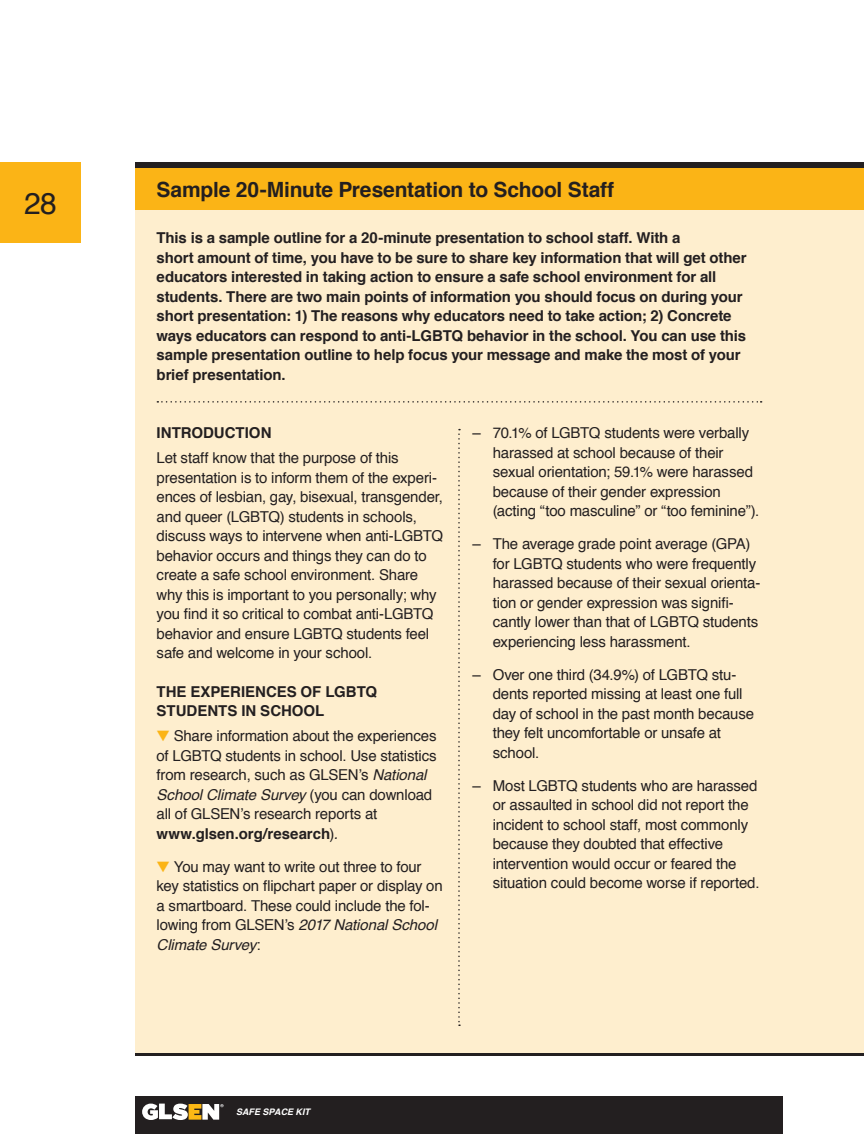
<style>
.page{position:relative;width:864px;height:1134px;background:#fff}
.page>*{position:absolute;margin:0;border:0;box-sizing:border-box;transform-origin:0 0}
.t1{font:30px "Helvetica";color:#231f20}
.Chart_head_1{font:700 21px "Helvetica";letter-spacing:-.01em;color:#231f20}
.Body{font:15px/19.5px "Helvetica";letter-spacing:-.01em;color:#231f20}
.Body-2{font:700 15px/19.5px "Helvetica";letter-spacing:-.01em;color:#231f20}
.Heading_2A{font:700 15px/19.5px "Helvetica";color:#231f20}
.t2{font:italic 700 9px "Helvetica";letter-spacing:-.005em;color:#fff}
.s1{color:#fbb416}
.s2{font-style:italic}
.s3{font-weight:700}
</style>
<div class="page">
<div style="left:0;top:162px;width:81px;height:81px;background:#fbb416"></div>
<div style="left:135px;top:1096px;width:648px;height:38px;background:#231f20"></div>
<svg style="left:142px;top:1104px;width:82px;height:16px"></svg>
<div style="left:135px;top:162px;width:729px;height:891px;background:#feeece"></div>
<div style="left:135px;top:168px;width:648px;height:42px;background:#fbb416"></div>
<svg style="left:157px;top:401px;width:605px;height:2px"></svg>
<div style="left:135px;top:162px;width:648px;height:6px;background:#231f20"></div>
<svg style="left:458px;top:429px;width:2px;height:597px"></svg>
<div style="left:783px;top:168px;width:81px;height:42px;background:#fbb416"></div>
<div style="left:783px;top:162px;width:81px;height:6px;background:#231f20"></div>
<hr style="left:135px;top:1053px;width:729px;height:3px;background:#231f20">
<h1 class="t1" style="left:24px;top:180px;width:34px">28</h1>
<p class="Chart_head_1" style="left:157px;top:172px;width:459px">Sample 20-Minute Presentation to School Staff</p>
<p class="Body-2" style="left:157px;top:228px;width:592px">This is a sample outline for a 20-minute presentation to school staff. With a<br>short amount of time, you have to be sure to share key information that will get other educators interested in taking action to ensure a safe school environment for all students. There are two main points of information you should focus on during your short presentation: 1) The reasons why educators need to take action; 2) Concrete ways educators can respond to anti-LGBTQ behavior in the school. You can use this sample presentation outline to help focus your message and make the most of your brief presentation.</p>
<p class="Heading_2A" style="left:157px;top:424px;width:116px">INTRODUCTION</p>
<p class="Body" style="left:157px;top:449px;width:288px">Let staff know that the purpose of this presentation is to inform them of the experi&shy;ences of lesbian, gay, bisexual, transgender, and queer (LGBTQ) students in schools, discuss ways to intervene when anti-LGBTQ behavior occurs and things they can do to create a safe school environment. Share why this is important to you personally; why you find it so critical to combat anti-LGBTQ behavior and ensure LGBTQ students feel safe and welcome in your school.</p>
<p class="Heading_2A" style="left:157px;top:682px;width:222px">THE EXPERIENCES OF LGBTQ<br>STUDENTS IN SCHOOL</p>
<p class="Body" style="left:157px;top:726px;width:282px"><span class="s1">▼</span> Share information about the experiences of LGBTQ students in school. Use statistics from research, such as GLSEN’s <span class="s2">National School Climate Survey</span> (you can download all of GLSEN’s research reports at <span class="s3">www.glsen.org/research</span>)<span class="s2">.</span></p>
<p class="Body" style="left:157px;top:857px;width:288px"><span class="s1">▼</span> You may want to write out three to four key statistics on flipchart paper or display on a smartboard. These could include the fol&shy;lowing from GLSEN’s <span class="s2">2017 National School Climate Survey</span>:</p>
<p class="Body" style="left:493px;top:424px;width:268px;text-indent:-20px">– 70.1% of LGBTQ students were verbally harassed at school because of their sexual orientation; 59.1% were harassed because of their gender expression (acting “too masculine” or “too feminine”).</p>
<p class="Body" style="left:493px;top:535px;width:269px;text-indent:-20px">– The average grade point average (GPA) for LGBTQ students who were frequently harassed because of their sexual orienta&shy;tion or gender expression was signifi&shy;cantly lower than that of LGBTQ students experiencing less harassment.</p>
<p class="Body" style="left:493px;top:665px;width:263px;text-indent:-20px">– Over one third (34.9%) of LGBTQ stu&shy;dents reported missing at least one full day of school in the past month because they felt uncomfortable or unsafe at school.</p>
<p class="Body" style="left:493px;top:776px;width:268px;text-indent:-20px">– Most LGBTQ students who are harassed or assaulted in school did not report the incident to school staff, most commonly because they doubted that effective intervention would occur or feared the situation could become worse if reported.</p>
<p class="t2" style="left:236px;top:1105px;width:75px">SAFE SPACE KIT</p>
</div>
